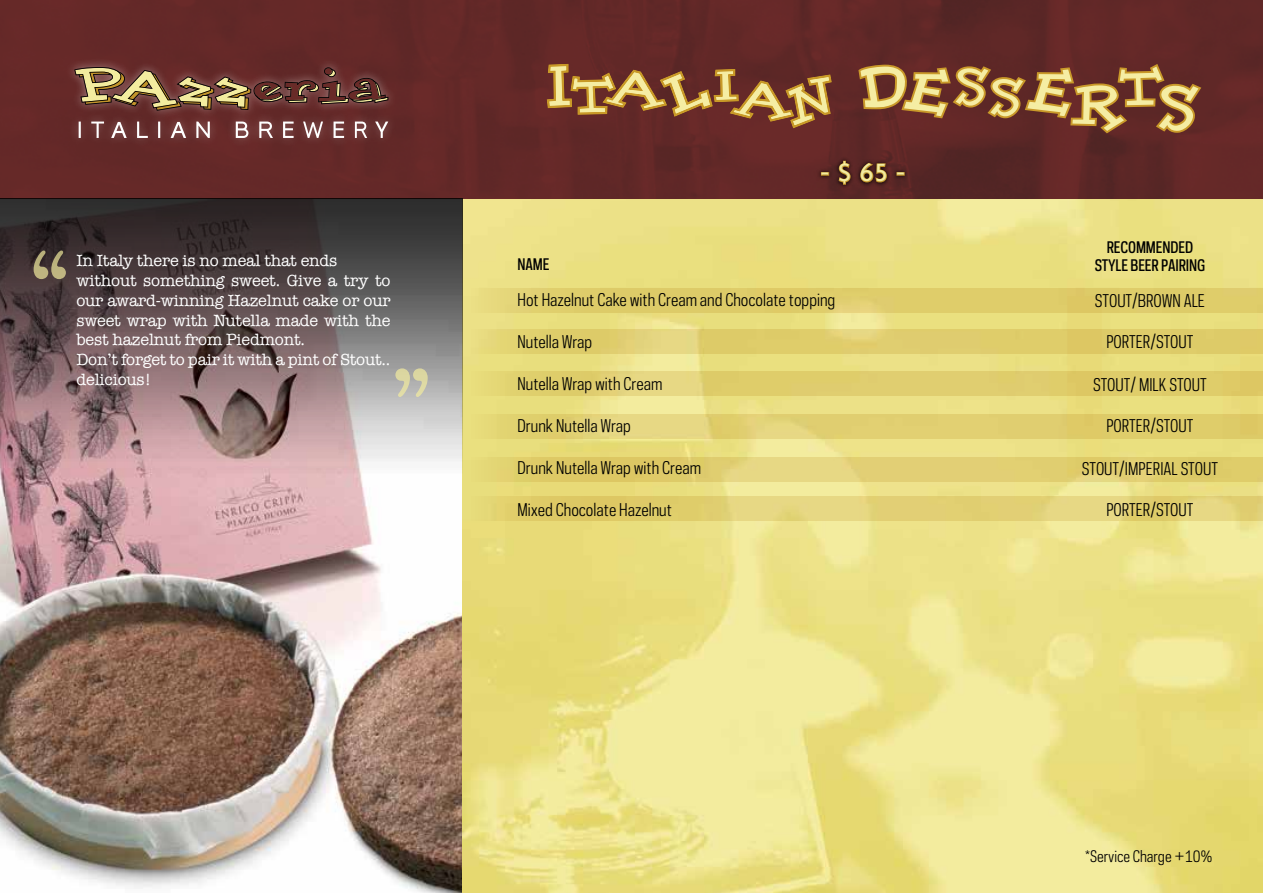
<style>
.page{position:relative;width:1263px;height:893px;background:#fff}
.page>*{position:absolute;margin:0;border:0;box-sizing:border-box;transform-origin:0 0}
.t1{font:97.5px "American Typewriter";color:#f3ec9f}
.t2{font:500 27px "Agenda";color:#f3ec9f}
.t3{font:16.5px "Galaxie Polaris Condensed";color:#000}
.t4{font:16.5px/19.8px "American Typewriter";letter-spacing:-.01em;color:#fff}
.t5{font:500 15px "Galaxie Polaris Condensed";letter-spacing:-.01em;color:#000}
.t6{font:15px "Galaxie Polaris Condensed";color:#000}
</style>
<div class="page">
<img style="left:0;top:530px;width:463px;height:363px">
<img style="left:463px;top:199px;width:800px;height:694px">
<svg style="left:468px;top:289px;width:795px;height:24px;background:#dfcd6b"></svg>
<svg style="left:468px;top:330px;width:795px;height:24px;background:#dfcd6d"></svg>
<svg style="left:465px;top:372px;width:798px;height:24px;background:#e0ce6e"></svg>
<svg style="left:469px;top:414px;width:794px;height:24px;background:#e1d072"></svg>
<svg style="left:465px;top:457px;width:798px;height:24px;background:#e1ce71"></svg>
<svg style="left:465px;top:497px;width:798px;height:24px;background:#e2d175"></svg>
<img style="left:0;top:0;width:1263px;height:199px">
<svg style="left:816px;top:156px;width:93px;height:34px;background:#592525"></svg>
<svg style="left:821px;top:172px;width:8px;height:4px"></svg>
<svg style="left:838px;top:160px;width:13px;height:26px"></svg>
<svg style="left:859px;top:162px;width:29px;height:21px"></svg>
<svg style="left:896px;top:172px;width:9px;height:4px"></svg>
<div style="left:66px;top:57px;width:332px;height:90px;background:#642928"></div>
<svg style="left:74px;top:67px;width:314px;height:44px"></svg>
<svg style="left:79px;top:122px;width:309px;height:16px"></svg>
<svg style="left:858px;top:64px;width:343px;height:69px;background:#916542"></svg>
<svg style="left:546px;top:63px;width:287px;height:66px;background:#8b5a3b"></svg>
<img style="left:0;top:199px;width:463px;height:331px">
<h1 class="t1" style="left:28px;top:212px;width:44px">“</h1>
<p class="t4" style="left:76px;top:250px;width:316px">In Italy there is no meal that ends without something sweet. Give a try to our award-winning Hazelnut cake or our sweet wrap with Nutella made with the best hazelnut from Piedmont.<br>Don’t forget to pair it with a pint of Stout.. delicious!</p>
<h1 class="t1" style="left:390px;top:330px;width:44px">”</h1>
<h2 class="t2" style="left:821px;top:156px;width:86px">- $ 65 -</h2>
<p class="t5" style="left:1107px;top:237px;width:88px">RECOMMENDED</p>
<p class="t5" style="left:517px;top:255px;width:33px">NAME</p>
<p class="t5" style="left:1095px;top:255px;width:112px">STYLE BEER PAIRING</p>
<p class="t3" style="left:517px;top:289px;width:319px">Hot Hazelnut Cake with Cream and Chocolate topping</p>
<p class="t3" style="left:517px;top:331px;width:76px">Nutella Wrap</p>
<p class="t3" style="left:517px;top:373px;width:146px">Nutella Wrap with Cream</p>
<p class="t3" style="left:517px;top:415px;width:115px">Drunk Nutella Wrap</p>
<p class="t3" style="left:517px;top:457px;width:185px">Drunk Nutella Wrap with Cream</p>
<p class="t3" style="left:517px;top:499px;width:156px">Mixed Chocolate Hazelnut</p>
<p class="t3" style="left:1095px;top:290px;width:112px">STOUT/BROWN ALE</p>
<p class="t3" style="left:1106px;top:331px;width:89px">PORTER/STOUT</p>
<p class="t3" style="left:1093px;top:373px;width:115px">STOUT/ MILK STOUT</p>
<p class="t3" style="left:1106px;top:414px;width:89px">PORTER/STOUT</p>
<p class="t3" style="left:1082px;top:458px;width:138px">STOUT/IMPERIAL STOUT</p>
<p class="t3" style="left:1106px;top:499px;width:89px">PORTER/STOUT</p>
<p class="t6" style="left:1085px;top:846px;width:129px">*Service Charge +10%</p>
</div>
